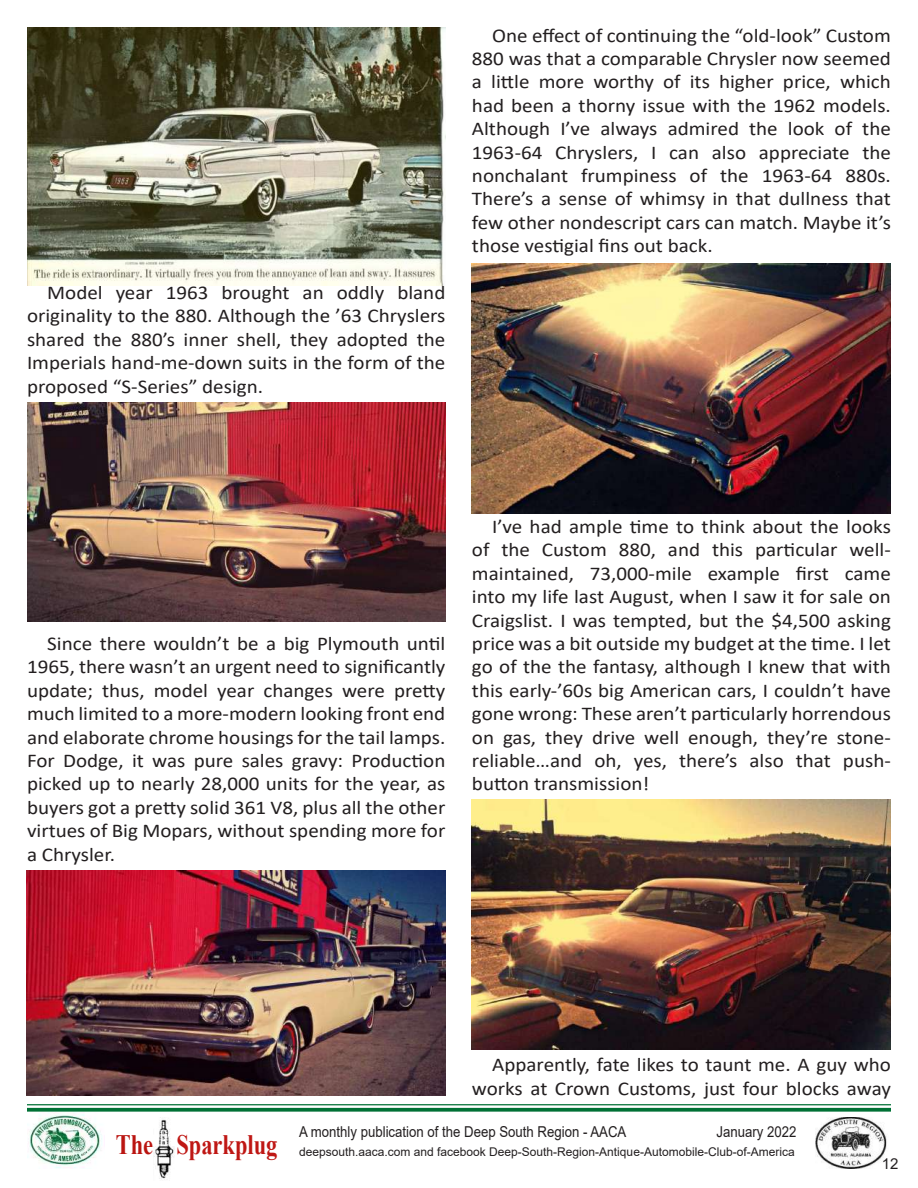
<style>
.page{position:relative;width:918px;height:1188px;background:#fff}
.page>*{position:absolute;margin:0;border:0;box-sizing:border-box;transform-origin:0 0}
.t1{font:700 28.05px "Times New Roman";color:#bf1714;scale:.8 1}
.t2{font:19.5px/23.4px "Calibri";color:#231f20;text-align:justify;scale:1.08 1}
.t3{font:15px "Arial";color:#231f20;scale:.88 1}
.t4{font:15px "Arial";color:#231f20}
.t5{font:12px "Arial";color:#231f20}
.s1{color:#ba1511}
</style>
<div class="page">
<img style="left:27px;top:1112px;width:75px;height:56px">
<img style="left:153px;top:1117px;width:21px;height:62px">
<img style="left:815px;top:1117px;width:72px;height:52px">
<hr style="left:27px;top:1104px;width:864px;height:1px;background:#007135">
<svg style="left:27px;top:1108px;width:864px;height:4px;background:#177e47"></svg>
<img style="left:27px;top:27px;width:419px;height:258px">
<img style="left:27px;top:403px;width:419px;height:219px">
<img style="left:26px;top:870px;width:420px;height:225px">
<img style="left:472px;top:264px;width:419px;height:250px">
<img style="left:472px;top:799px;width:419px;height:250px">
<p class="t2" style="left:27px;top:280px;width:389px;text-indent:20px">Model year 1963 brought an oddly bland originality to the 880. Although the ’63 Chryslers shared the 880’s inner shell, they adopted the Imperials hand-me-down suits in the form of the proposed “S-Series” design.</p>
<p class="t2" style="left:472px;top:23px;width:389px;text-indent:20px">One effect of continuing the “old-look” Custom 880 was that a comparable Chrysler now seemed a little more worthy of its higher price, which had been a thorny issue with the 1962 models.<br>Although I’ve always admired the look of the 1963-64 Chryslers, I can also appreciate the nonchalant frumpiness of the 1963-64 880s.<br>There’s a sense of whimsy in that dullness that few other nondescript cars can match. Maybe it’s those vestigial fins out back.</p>
<p class="t2" style="left:27px;top:631px;width:389px;text-indent:20px">Since there wouldn’t be a big Plymouth until 1965, there wasn’t an urgent need to significantly update; thus, model year changes were pretty much limited to a more-modern looking front end and elaborate chrome housings for the tail lamps.<br>For Dodge, it was pure sales gravy: Production picked up to nearly 28,000 units for the year, as buyers got a pretty solid 361 V8, plus all the other virtues of Big Mopars, without spending more for a Chrysler.</p>
<p class="t2" style="left:472px;top:514px;width:389px;text-indent:20px">I’ve had ample time to think about the looks of the Custom 880, and this particular well&shy;maintained, 73,000-mile example first came into my life last August, when I saw it for sale on Craigslist. I was tempted, but the $4,500 asking price was a bit outside my budget at the time. I let go of the the fantasy, although I knew that with this early-’60s big American cars, I couldn’t have gone wrong: These aren’t particularly horrendous on gas, they drive well enough, they’re stone&shy;reliable…and oh, yes, there’s also that push&shy;button transmission!</p>
<p class="t2" style="left:472px;top:1053px;width:389px;text-align:right">Apparently, fate likes to taunt me. A guy who works at Crown Customs, just four blocks away</p>
<h1 class="t1" style="left:116px;top:1124px;width:204px"><span class="s1">The</span> Sparkplug</h1>
<p class="t3" style="left:299px;top:1122px;width:373px">A monthly publication of the Deep South Region - AACA</p>
<p class="t3" style="left:717px;top:1122px;width:92px">January 2022</p>
<p class="t5" style="left:299px;top:1144px;width:497px">deepsouth.aaca.com and facebook Deep-South-Region-Antique-Automobile-Club-of-America</p>
<p class="t4" style="left:882px;top:1153px;width:18px">12</p>
</div>
